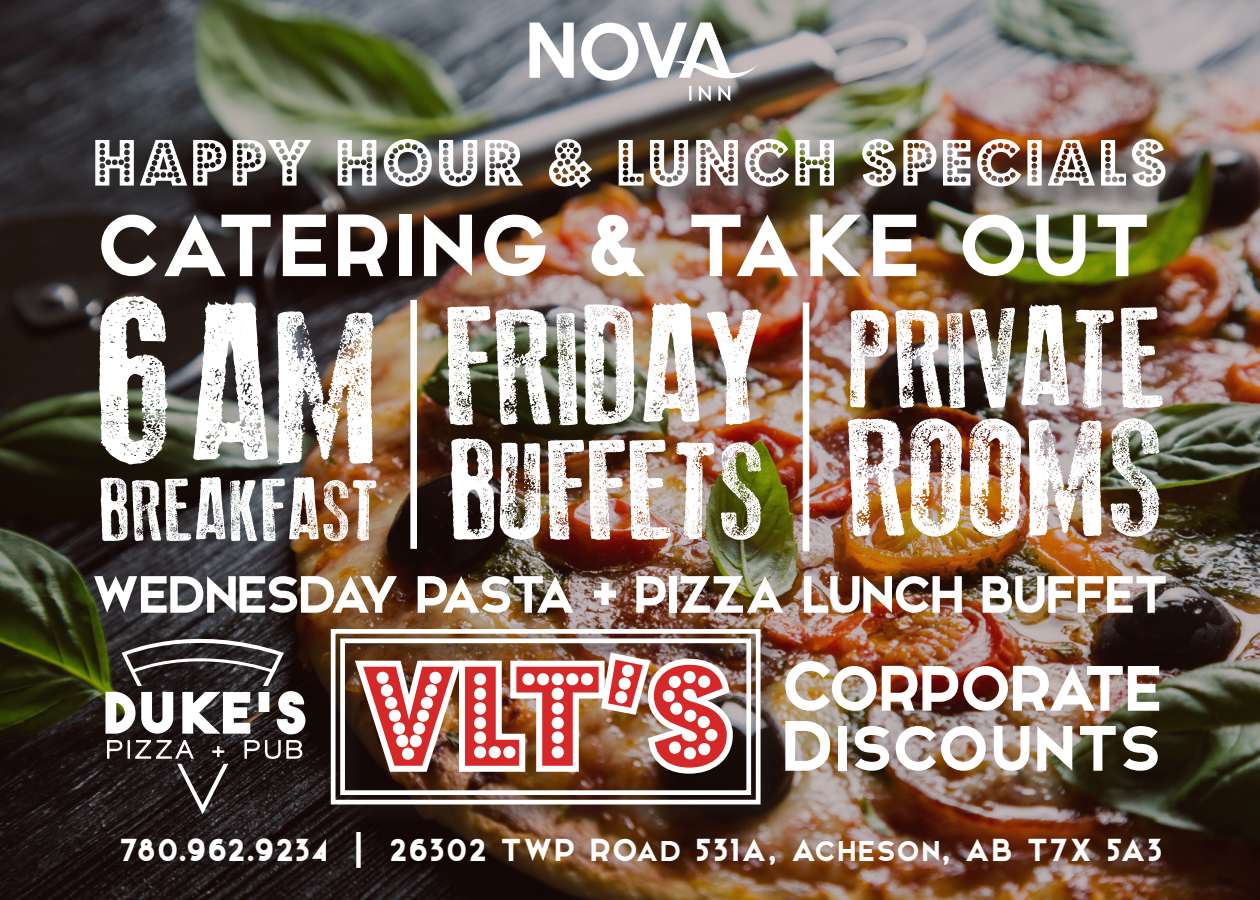
<style>
.page{position:relative;width:1260px;height:900px;background:#fff}
.page>*{position:absolute;margin:0;border:0;box-sizing:border-box;transform-origin:0 0}
.t1{font:219.75px "Old Press";color:#fff}
.t2{font:168.25px "Old Press";color:#fff}
.t3{font:165.25px "Old Press";color:#fff}
.t4{font:157.5px "Budmo Jiggler";color:#d52929}
.t5{font:140.25px "Old Press";color:#fff}
.t6{font:139px "Old Press";color:#fff}
.t7{font:117.5px "Elkwood";letter-spacing:.05em;color:#fff}
.t8{font:95px "Elkwood";color:#fff}
.t9{font:95px "Elkwood";letter-spacing:.03em;color:#fff}
.t10{font:87px "Old Press";letter-spacing:.01em;color:#fff}
.t11{font:72.5px "Budmo Jiggler";letter-spacing:.04em;color:#fff}
.t12{font:70px "Elkwood";color:#fff}
.t13{font:42.5px "Elkwood";letter-spacing:.06em;color:#fff}
.s1{font-size:245.5px}
</style>
<div class="page">
<img style="left:0;top:0;width:1260px;height:900px">
<div style="left:326px;top:624px;width:456px;height:202px;background:#231f20;opacity:.75"></div>
<img style="left:328px;top:627px;width:435px;height:180px">
<div style="left:340px;top:638px;width:411px;height:157px;border:5px solid #fff"></div>
<div style="left:98px;top:141px;width:1097px;height:75px;background:#231f20;opacity:.75"></div>
<img style="left:347px;top:645px;width:395px;height:137px">
<div style="left:410px;top:300px;width:7px;height:249px;background:#fff"></div>
<div style="left:803px;top:302px;width:6px;height:249px;background:#fff"></div>
<svg style="left:105px;top:621px;width:201px;height:193px"></svg>
<svg style="left:530px;top:23px;width:228px;height:78px"></svg>
<p class="t11" style="left:93px;top:122px;width:1076px">HAPPY HOUR &amp; LUNCH SPECIALS</p>
<p class="t7" style="left:98px;top:188px;width:1053px">CATERING &amp; TAKE OUT</p>
<p class="t3" style="left:447px;top:275px;width:324px">FRIDAY</p>
<p class="t6" style="left:447px;top:413px;width:321px">BUFFETS</p>
<p class="t1" style="left:98px;top:264px;width:288px"><span class="s1">6</span>AM</p>
<p class="t10" style="left:98px;top:462px;width:284px">BREAKFAST</p>
<p class="t12" style="left:92px;top:560px;width:1077px">WEDNESDAY PASTA + PIZZA LUNCH BUFFET</p>
<p class="t5" style="left:848px;top:281px;width:321px">PRIVATE</p>
<p class="t2" style="left:848px;top:384px;width:319px">ROOMS</p>
<p class="t4" style="left:362px;top:627px;width:370px">VLT’S</p>
<p class="t8" style="left:783px;top:639px;width:380px">Corporate</p>
<p class="t9" style="left:783px;top:699px;width:379px">Discounts</p>
<p class="t13" style="left:120px;top:829px;width:1043px">780.962.9234 | 26302 TWP ROad 531A, Acheson, AB T7X 5A3</p>
</div>
